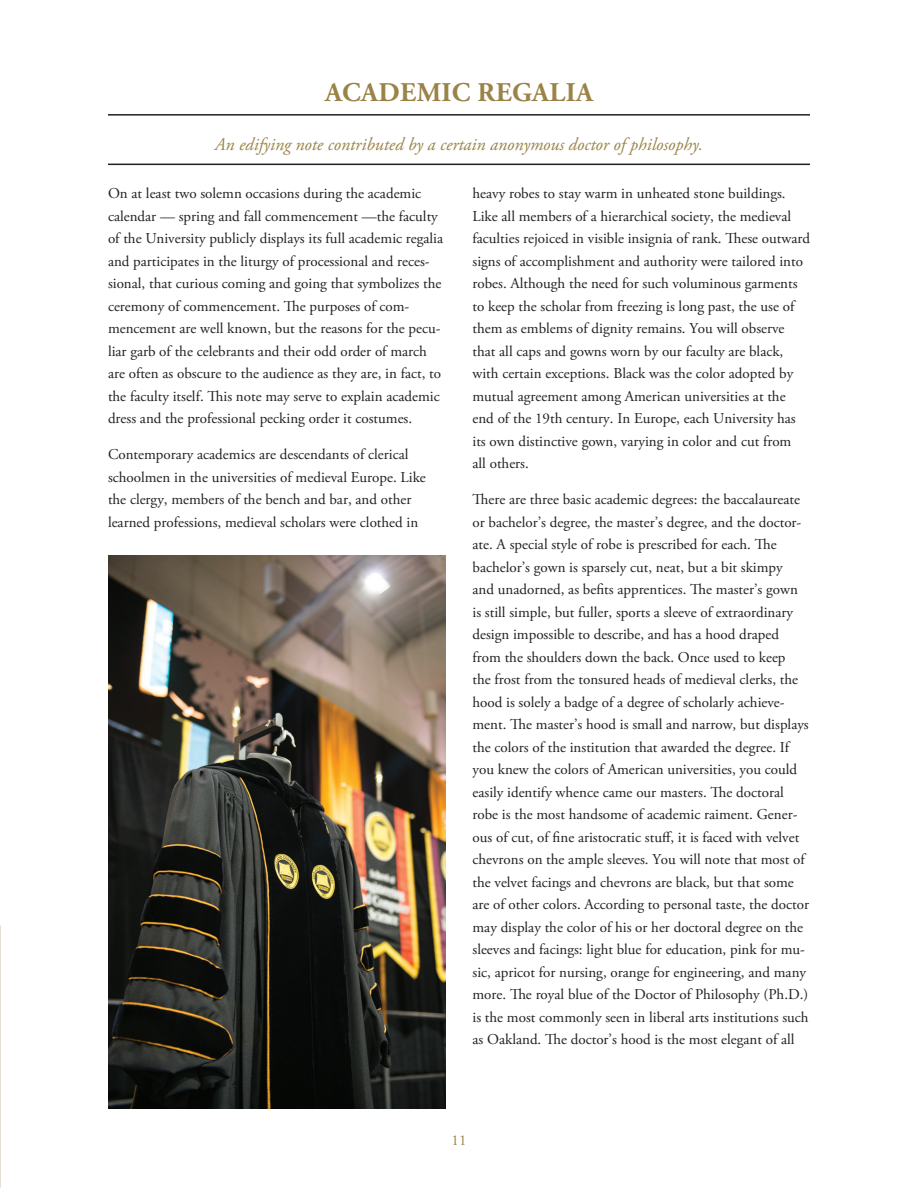
<style>
.page{position:relative;width:918px;height:1188px;background:#fff}
.page>*{position:absolute;margin:0;border:0;box-sizing:border-box;transform-origin:0 0}
.t1{font:700 27px "Adobe Garamond Pro";letter-spacing:.015em;color:#9b8348}
.t2{font:italic 18px "Adobe Garamond Pro";color:#9b8348}
.t3{font:15px/22.5px "Adobe Garamond Pro";color:#231f20}
.t4{font:15px "Adobe Garamond Pro";color:#9b8348}
</style>
<div class="page">
<hr style="left:108px;top:114px;width:702px;height:2px;background:#231f20">
<hr style="left:108px;top:164px;width:702px;height:1px;background:#231f20">
<img style="left:108px;top:555px;width:338px;height:553px">
<h3 class="t1" style="left:325px;top:76px;width:269px">ACADEMIC REGALIA</h3>
<p class="t2" style="left:215px;top:134px;width:490px">An edifying note contributed by a certain anonymous doctor of philosophy.</p>
<p class="t3" style="left:108px;top:183px;width:337px">On at least two solemn occasions during the academic calendar — spring and fall commencement —the faculty of the University publicly displays its full academic regalia and participates in the liturgy of processional and reces&shy;sional, that curious coming and going that symbolizes the ceremony of commencement. The purposes of com&shy;mencement are well known, but the reasons for the pecu&shy;liar garb of the celebrants and their odd order of march are often as obscure to the audience as they are, in fact, to the faculty itself. This note may serve to explain academic dress and the professional pecking order it costumes.</p>
<p class="t3" style="left:108px;top:444px;width:319px">Contemporary academics are descendants of clerical schoolmen in the universities of medieval Europe. Like the clergy, members of the bench and bar, and other learned professions, medieval scholars were clothed in</p>
<p class="t3" style="left:472px;top:183px;width:339px">heavy robes to stay warm in unheated stone buildings.<br>Like all members of a hierarchical society, the medieval faculties rejoiced in visible insignia of rank. These outward signs of accomplishment and authority were tailored into robes. Although the need for such voluminous garments to keep the scholar from freezing is long past, the use of them as emblems of dignity remains. You will observe that all caps and gowns worn by our faculty are black, with certain exceptions. Black was the color adopted by mutual agreement among American universities at the end of the 19th century. In Europe, each University has its own distinctive gown, varying in color and cut from<br>all others.</p>
<p class="t3" style="left:472px;top:489px;width:338px">There are three basic academic degrees: the baccalaureate or bachelor’s degree, the master’s degree, and the doctor&shy;ate. A special style of robe is prescribed for each. The bachelor’s gown is sparsely cut, neat, but a bit skimpy<br>and unadorned, as befits apprentices. The master’s gown is still simple, but fuller, sports a sleeve of extraordinary design impossible to describe, and has a hood draped from the shoulders down the back. Once used to keep<br>the frost from the tonsured heads of medieval clerks, the hood is solely a badge of a degree of scholarly achieve&shy;ment. The master’s hood is small and narrow, but displays the colors of the institution that awarded the degree. If you knew the colors of American universities, you could easily identify whence came our masters. The doctoral robe is the most handsome of academic raiment. Gener&shy;ous of cut, of fine aristocratic stuff, it is faced with velvet chevrons on the ample sleeves. You will note that most of the velvet facings and chevrons are black, but that some are of other colors. According to personal taste, the doctor may display the color of his or her doctoral degree on the sleeves and facings: light blue for education, pink for mu&shy;sic, apricot for nursing, orange for engineering, and many more. The royal blue of the Doctor of Philosophy (Ph.D.) is the most commonly seen in liberal arts institutions such as Oakland. The doctor’s hood is the most elegant of all</p>
<p class="t4" style="left:452px;top:1131px;width:16px">11</p>
</div>
